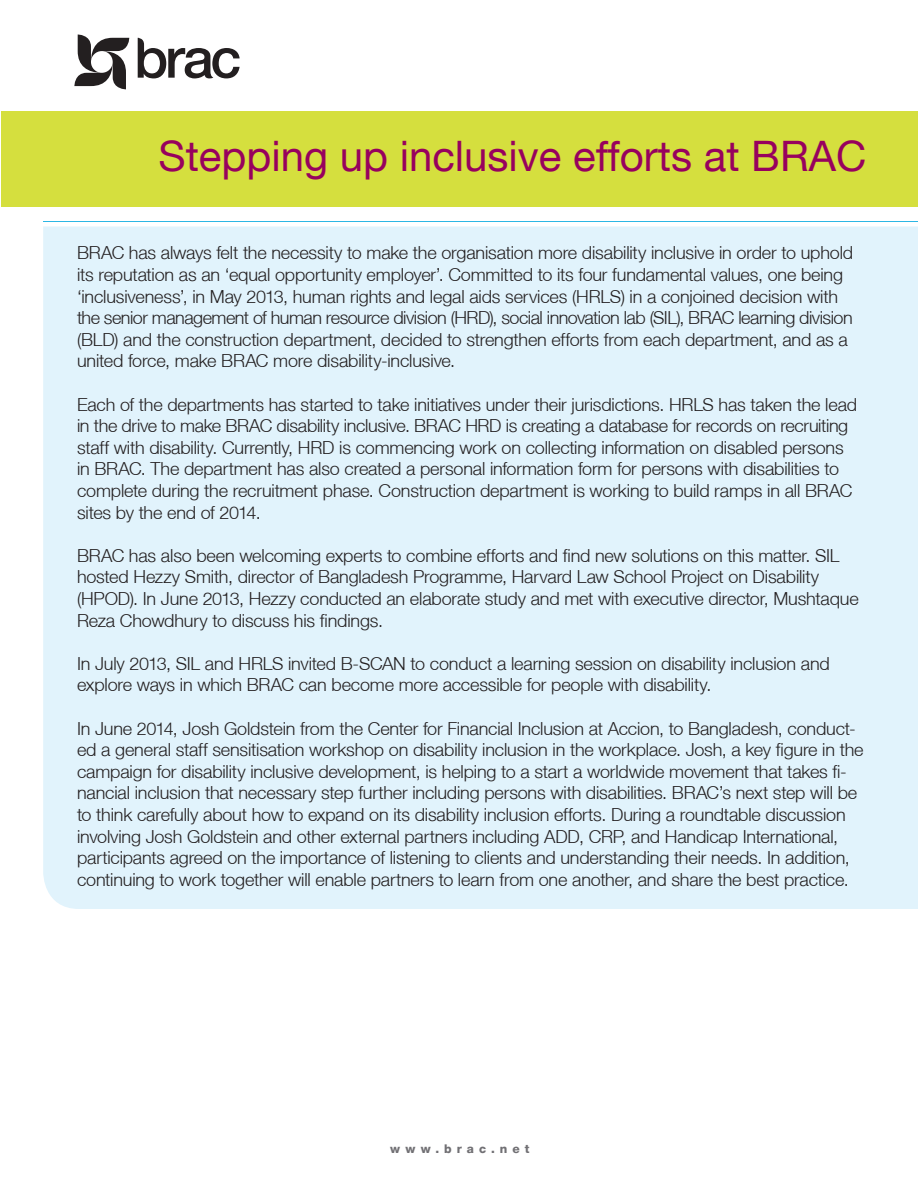
<style>
.page{position:relative;width:918px;height:1188px;background:#fff}
.page>*{position:absolute;margin:0;border:0;box-sizing:border-box;transform-origin:0 0}
.t1{font:42px "Helvetica Neue LT";color:#97015e}
.t2{font:300 18px/21.6px "Helvetica Neue LT";letter-spacing:-.01em;color:#231f20}
.t3{font:800 12px "Helvetica Neue LT";letter-spacing:.415em;color:#717074}
</style>
<div class="page">
<svg style="left:74px;top:35px;width:55px;height:54px"></svg>
<svg style="left:138px;top:38px;width:102px;height:40px"></svg>
<div style="left:2px;top:111px;width:916px;height:96px;background:#d5df3e"></div>
<div style="left:43px;top:226px;width:875px;height:683px;background:#e1f3fc"></div>
<hr style="left:43px;top:221px;width:875px;height:1px;background:#2cb6e4">
<p class="t1" style="left:159px;top:131px;width:709px">Stepping up inclusive efforts at BRAC</p>
<p class="t2" style="left:77px;top:242px;width:778px">BRAC has always felt the necessity to make the organisation more disability inclusive in order to uphold its reputation as an ‘equal opportunity employer’. Committed to its four fundamental values, one being ‘inclusiveness’, in May 2013, human rights and legal aids services (HRLS) in a conjoined decision with the senior management of human resource division (HRD), social innovation lab (SIL), BRAC learning division (BLD) and the construction department, decided to strengthen efforts from each department, and as a united force, make BRAC more disability-inclusive.</p>
<p class="t2" style="left:77px;top:393px;width:782px">Each of the departments has started to take initiatives under their jurisdictions. HRLS has taken the lead in the drive to make BRAC disability‐inclusive. BRAC HRD is creating a database for records on recruiting staff with disability. Currently, HRD is commencing work on collecting information on disabled persons in BRAC. The department has also created a personal information form for persons with disabilities to complete during the recruitment phase. Construction department is working to build ramps in all BRAC sites by the end of 2014.</p>
<p class="t2" style="left:77px;top:544px;width:783px">BRAC has also been welcoming experts to combine efforts and find new solutions on this matter. SIL hosted Hezzy Smith, director of Bangladesh Programme, Harvard Law School Project on Disability (HPOD). In June 2013, Hezzy conducted an elaborate study and met with executive director, Mushtaque Reza Chowdhury to discuss his findings.</p>
<p class="t2" style="left:77px;top:652px;width:754px">In July 2013, SIL and HRLS invited B-SCAN to conduct a learning session on disability inclusion and explore ways in which BRAC can become more accessible for people with disability.</p>
<p class="t2" style="left:77px;top:717px;width:788px">In June 2014, Josh Goldstein from the Center for Financial Inclusion at Accion, to Bangladesh, conduct&shy;ed a general staff sensitisation workshop on disability inclusion in the workplace. Josh, a key figure in the campaign for disability inclusive development, is helping to a start a worldwide movement that takes fi&shy;nancial inclusion that necessary step further including persons with disabilities. BRAC’s next step will be to think carefully about how to expand on its disability inclusion efforts. During a roundtable discussion involving Josh Goldstein and other external partners including ADD, CRP, and Handicap International, participants agreed on the importance of listening to clients and understanding their needs. In addition, continuing to work together will enable partners to learn from one another, and share the best practice.</p>
<p class="t3" style="left:390px;top:1142px;width:141px">www.brac.net</p>
</div>
